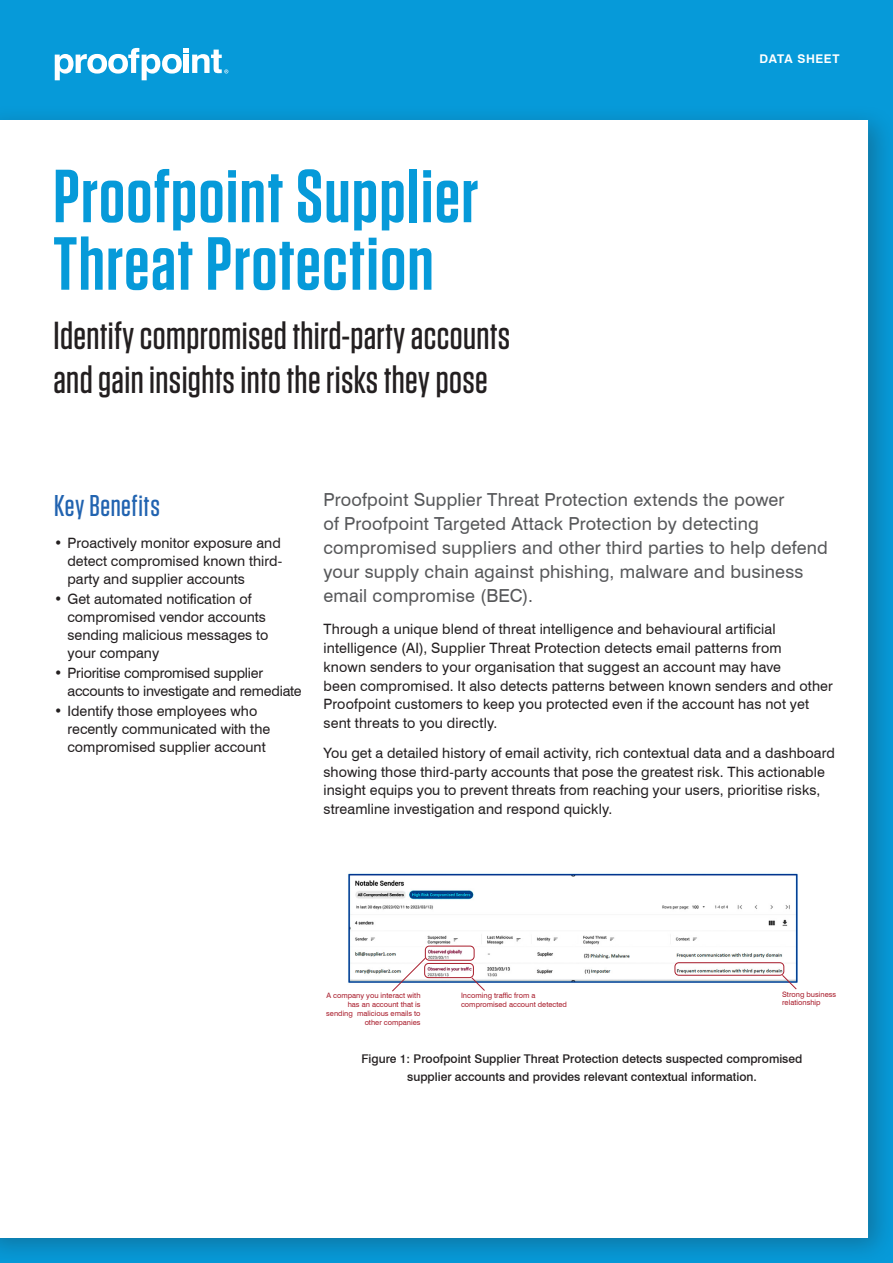
<style>
.page{position:relative;width:893px;height:1263px;background:#fff}
.page>*{position:absolute;margin:0;border:0;box-sizing:border-box;transform-origin:0 0}
.t1{font:600 75px/67.5px "Tungsten";letter-spacing:.02em;color:#069ad9}
.t2{font:500 39px/43.5px "Tungsten";letter-spacing:.01em;color:#231f20}
.t3{font:500 30px "Tungsten";letter-spacing:.02em;color:#2163b0}
.t4{font:18px/24px "Swiss 721 BT";letter-spacing:.01em;color:#57585a}
.t5{font:14.25px/18.8px "Swiss 721 BT";letter-spacing:.005em;color:#231f20}
.t6{font:14.25px/18px "Swiss 721 BT";letter-spacing:-.015em;color:#231f20}
.t7{font:500 12px/18px "Swiss 721 BT";color:#231f20;text-align:center}
.t8{font:700 12px "Swiss 721 BT";letter-spacing:.05em;color:#fff}
.t9{font:7.5px/8.9px "Swiss 721 BT";color:#a91e2d}
</style>
<div class="page">
<div style="left:0;top:0;width:893px;height:104px;background:#069ad9"></div>
<div style="left:0;top:104px;width:893px;height:1159px;background:#231f20;opacity:.3"></div>
<div style="left:0;top:120px;width:868px;height:1117px;background:#fff"></div>
<svg style="left:55px;top:48px;width:173px;height:32px"></svg>
<img style="left:348px;top:873px;width:450px;height:110px">
<div style="left:425px;top:945px;width:50px;height:16px;border:1px solid #a91e2d;border-radius:4px"></div>
<svg style="left:391px;top:957px;width:36px;height:35px"></svg>
<div style="left:424px;top:963px;width:50px;height:15px;border:1px solid #a91e2d;border-radius:4px"></div>
<svg style="left:470px;top:976px;width:16px;height:15px"></svg>
<div style="left:674px;top:962px;width:110px;height:14px;border:1px solid #a91e2d;border-radius:4px"></div>
<svg style="left:781px;top:974px;width:17px;height:16px"></svg>
<h1 class="t1" style="left:53px;top:164px;width:427px">Proofpoint Supplier<br>Threat Protection</h1>
<h2 class="t2" style="left:53px;top:315px;width:458px">Identify compromised third-party accounts and gain insights into the risks they pose</h2>
<p class="t8" style="left:760px;top:52px;width:81px">DATA SHEET</p>
<h3 class="t3" style="left:54px;top:490px;width:107px">Key Benefits</h3>
<p class="t5" style="left:68px;top:534px;width:216px;line-height:18px;text-align:justify;text-indent:-13px">• Proactively monitor exposure and detect compromised known third&shy;party and supplier accounts</p>
<p class="t5" style="left:68px;top:590px;width:202px;line-height:18px;text-indent:-13px">• Get automated notification of compromised vendor accounts sending malicious messages to your company</p>
<p class="t6" style="left:68px;top:664px;width:236px;text-indent:-13px">• Prioritise compromised supplier accounts to investigate and remediate</p>
<p class="t5" style="left:68px;top:702px;width:204px;line-height:18px;text-indent:-13px">• Identify those employees who recently communicated with the compromised supplier account</p>
<p class="t4" style="left:323px;top:488px;width:506px">Proofpoint Supplier Threat Protection extends the power<br>of Proofpoint Targeted Attack Protection by detecting compromised suppliers and other third parties to help defend your supply chain against phishing, malware and business email compromise (BEC).</p>
<p class="t5" style="left:323px;top:620px;width:511px">Through a unique blend of threat intelligence and behavioural artificial intelligence (AI), Supplier Threat Protection detects email patterns from<br>known senders to your organisation that suggest an account may have<br>been compromised. It also detects patterns between known senders and other Proofpoint customers to keep you protected even if the account has not yet sent threats to you directly.</p>
<p class="t5" style="left:323px;top:743px;width:513px">You get a detailed history of email activity, rich contextual data and a dashboard showing those third-party accounts that pose the greatest risk. This actionable insight equips you to prevent threats from reaching your users, prioritise risks, streamline investigation and respond quickly.</p>
<p class="t9" style="left:326px;top:991px;width:96px;text-align:right">A company you interact with has an account that is sending malicious emails to other companies</p>
<p class="t9" style="left:782px;top:989px;width:56px">Strong business relationship</p>
<p class="t7" style="left:361px;top:1050px;width:442px">Figure 1: Proofpoint Supplier Threat Protection detects suspected compromised supplier accounts and provides relevant contextual information.</p>
<p class="t9" style="left:461px;top:991px;width:107px">Incoming traffic from a compromised account detected</p>
</div>
